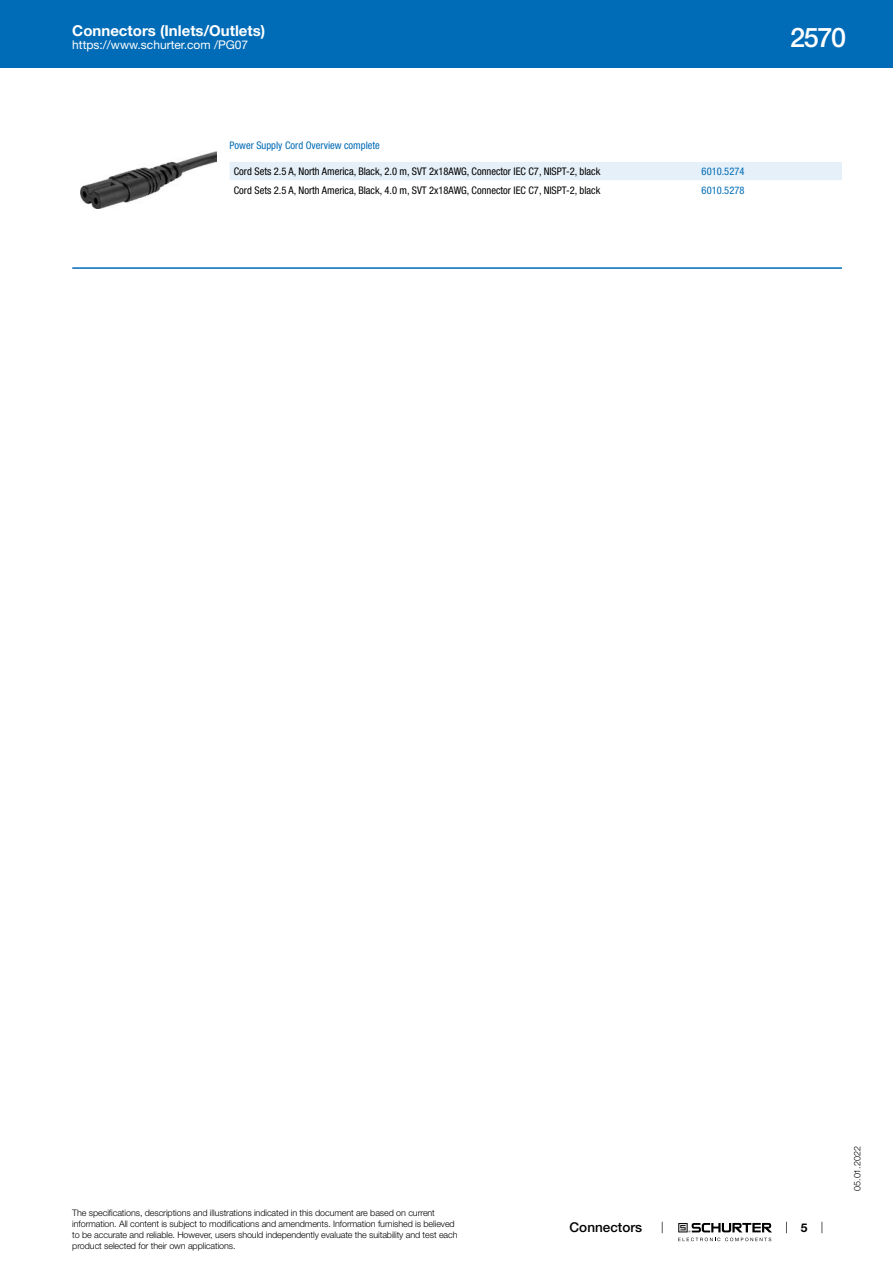
<style>
.page{position:relative;width:893px;height:1263px;background:#fff}
.page>*{position:absolute;margin:0;border:0;box-sizing:border-box;transform-origin:0 0}
.t1{font:500 27px "Helvetica Neue LT";color:#fff}
.t2{font:700 15px "Helvetica Neue LT";color:#fff}
.t3{font:500 13.5px "Helvetica Neue LT";color:#000}
.t4{font:12px "Helvetica Neue LT";color:#fff}
.t5{font:700 12px "Helvetica Neue LT";color:#000}
.t6{font:condensed 10.5px "Helvetica Neue LT";color:#000}
.t7{font:condensed 10.5px "Helvetica Neue LT";color:#006bb6}
.t8{font:300 9px/10.8px "Helvetica Neue LT";letter-spacing:-.01em;color:#000}
</style>
<div class="page">
<svg style="left:678px;top:1223px;width:94px;height:18px"></svg>
<div style="left:0;top:0;width:893px;height:68px;background:#006bb6"></div>
<img style="left:81px;top:152px;width:136px;height:57px">
<div style="left:230px;top:162px;width:612px;height:18px;background:#e6f0f8"></div>
<hr style="left:72px;top:267px;width:770px;height:2px;background:#006bb6">
<h2 class="t2" style="left:72px;top:21px;width:195px">Connectors (Inlets/Outlets)</h2>
<h3 class="t4" style="left:72px;top:38px;width:178px">https://www.schurter.com /PG07</h3>
<p class="t7" style="left:230px;top:139px;width:152px">Power Supply Cord Overview complete</p>
<p class="t6" style="left:234px;top:165px;width:368px">Cord Sets 2.5 A, North America, Black, 2.0 m, SVT 2x18AWG, Connector IEC C7, NISPT-2, black</p>
<p class="t7" style="left:702px;top:165px;width:44px">6010.5274</p>
<p class="t6" style="left:234px;top:184px;width:368px">Cord Sets 2.5 A, North America, Black, 4.0 m, SVT 2x18AWG, Connector IEC C7, NISPT-2, black</p>
<p class="t7" style="left:702px;top:184px;width:44px">6010.5278</p>
<h1 class="t1" style="left:790px;top:21px;width:57px">2570</h1>
<p class="t8" style="left:72px;top:1207px;width:387px">The specifications, descriptions and illustrations indicated in this document are based on current information. All content is subject to modifications and amendments. Information furnished is believed to be accurate and reliable. However, users should independently evaluate the suitability and test each product selected for their own applications.</p>
<h3 class="t3" style="left:570px;top:1219px;width:74px">Connectors</h3>
<h3 class="t5" style="left:801px;top:1220px;width:8px">5</h3>
<p class="t8" style="left:852px;top:1191px;width:46px;rotate:-90deg">05.01.2022</p>
</div>
